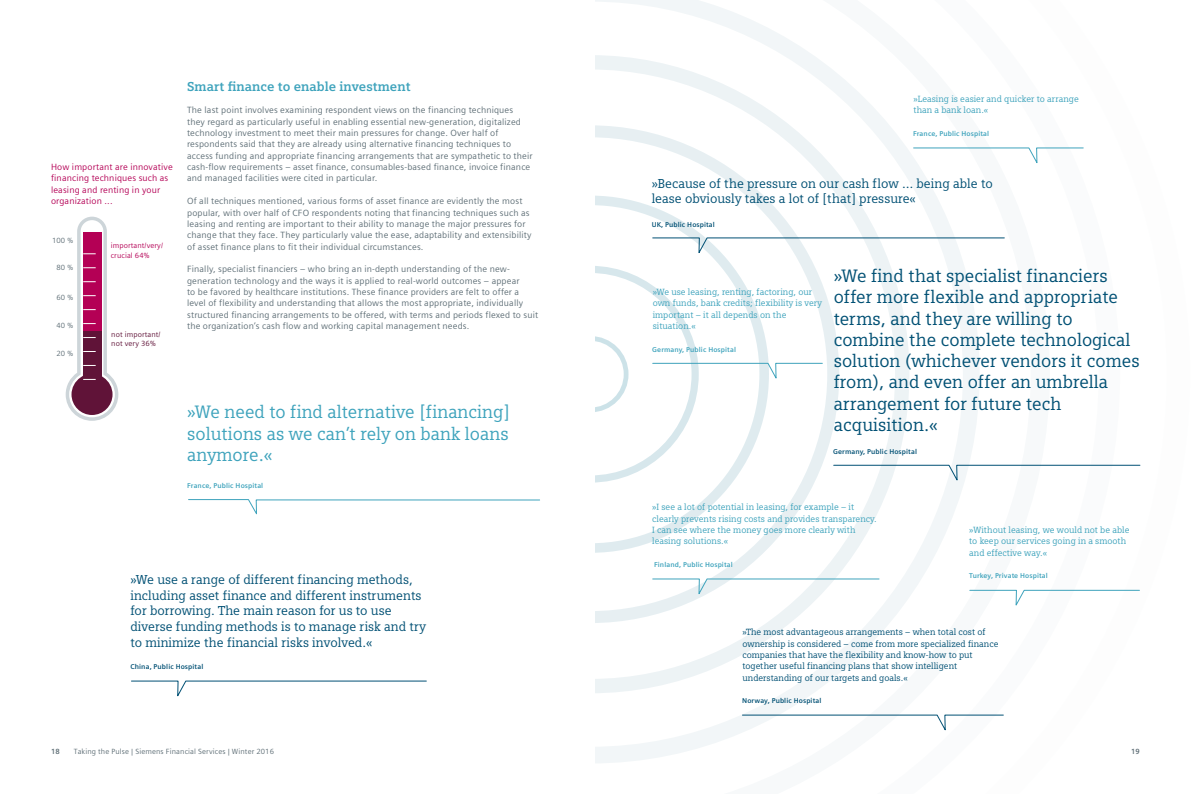
<style>
.page{position:relative;width:1191px;height:794px;background:#fff}
.page>*{position:absolute;margin:0;border:0;box-sizing:border-box;transform-origin:0 0}
.t1{font:18px/21.3px "Siemens Slab";color:#005074}
.t2{font:18px/21.3px "Siemens Slab";color:#3ea3bc;text-align:justify}
.t3{font:13px/15.6px "Siemens Slab";color:#005074}
.t4{font:700 13px "Siemens Slab";color:#3ea3bc}
.t5{font:9px/11.3px "Siemens Sans";letter-spacing:.015em;color:#5e6e76}
.t6{font:9px/11.3px "Siemens Slab";color:#3ea3bc}
.t7{font:9px/11.3px "Siemens Slab";color:#005074}
.t8{font:9px/11.3px "Siemens Sans";letter-spacing:.015em;color:#b40055}
.t9{font:7.5px "Siemens Sans";letter-spacing:.015em;color:#5e6e76}
.t10{font:7.5px/9.9px "Siemens Sans";letter-spacing:.015em;color:#b40055}
.t11{font:7.5px/9px "Siemens Sans";letter-spacing:.015em;color:#601338}
.t12{font:700 7.5px "Siemens Sans";color:#5e6e76}
.t13{font:700 7px "Siemens Sans";letter-spacing:.015em;color:#3ea3bc}
.t14{font:700 7px "Siemens Sans";letter-spacing:.015em;color:#005074}
</style>
<div class="page">
<svg style="left:595px;top:0;width:384px;height:763px"></svg>
<svg style="left:66px;top:217px;width:52px;height:204px"></svg>
<svg style="left:912px;top:147px;width:172px;height:20px"></svg>
<svg style="left:595px;top:266px;width:228px;height:216px"></svg>
<svg style="left:968px;top:589px;width:172px;height:20px"></svg>
<svg style="left:832px;top:464px;width:309px;height:20px"></svg>
<svg style="left:131px;top:680px;width:296px;height:17px"></svg>
<svg style="left:651px;top:237px;width:354px;height:20px"></svg>
<svg style="left:741px;top:714px;width:263px;height:20px"></svg>
<svg style="left:188px;top:499px;width:352px;height:16px"></svg>
<svg style="left:651px;top:578px;width:229px;height:20px"></svg>
<p class="t8" style="left:51px;top:161px;width:123px">How important are innovative financing techniques such as leasing and renting in your organization ...</p>
<p class="t9" style="left:52px;top:236px;width:22px">100 %</p>
<p class="t9" style="left:56px;top:263px;width:18px">80 %</p>
<p class="t9" style="left:56px;top:293px;width:18px">60 %</p>
<p class="t9" style="left:56px;top:321px;width:18px">40 %</p>
<p class="t9" style="left:56px;top:349px;width:18px">20 %</p>
<p class="t10" style="left:111px;top:241px;width:54px">important/very/ crucial 64%</p>
<p class="t11" style="left:111px;top:330px;width:51px">not important/ not very 36%</p>
<h2 class="t4" style="left:187px;top:78px;width:225px">Smart finance to enable investment</h2>
<p class="t5" style="left:187px;top:105px;width:347px">The last point involves examining respondent views on the financing techniques they regard as particularly useful in enabling essential new-generation, digitalized technology investment to meet their main pressures for change. Over half of respondents said that they are already using alternative financing techniques to access funding and appropriate financing arrangements that are sympathetic to their cash-flow requirements – asset finance, consumables-based finance, invoice finance and managed facilities were cited in particular.</p>
<p class="t5" style="left:187px;top:195px;width:346px">Of all techniques mentioned, various forms of asset finance are evidently the most popular, with over half of CFO respondents noting that financing techniques such as leasing and renting are important to their ability to manage the major pressures for change that they face. They particularly value the ease, adaptability and extensibility of asset finance plans to fit their individual circumstances.</p>
<p class="t5" style="left:187px;top:263px;width:352px">Finally, specialist financiers – who bring an in-depth understanding of the new&shy;generation technology and the ways it is applied to real-world outcomes – appear<br>to be favored by healthcare institutions. These finance providers are felt to offer a level of flexibility and understanding that allows the most appropriate, individually structured financing arrangements to be offered, with terms and periods flexed to suit the organization’s cash flow and working capital management needs.</p>
<h1 class="t2" style="left:187px;top:401px;width:324px">»We need to find alternative [financing] solutions as we can’t rely on bank loans anymore.«</h1>
<p class="t13" style="left:187px;top:481px;width:78px">France, Public Hospital</p>
<h2 class="t3" style="left:130px;top:572px;width:297px">»We use a range of different financing methods, including asset finance and different instruments for borrowing. The main reason for us to use diverse funding methods is to manage risk and try to minimize the financial risks involved.«</h2>
<p class="t14" style="left:130px;top:663px;width:74px">China, Public Hospital</p>
<p class="t6" style="left:913px;top:93px;width:167px">»Leasing is easier and quicker to arrange than a bank loan.«</p>
<p class="t13" style="left:913px;top:130px;width:78px">France, Public Hospital</p>
<h2 class="t3" style="left:651px;top:175px;width:342px">»Because of the pressure on our cash flow … being able to lease obviously takes a lot of [that] pressure«</h2>
<p class="t14" style="left:651px;top:220px;width:65px">UK, Public Hospital</p>
<p class="t6" style="left:652px;top:286px;width:171px">»We use leasing, renting, factoring, our own funds, bank credits; flexibility is very important – it all depends on the situation.«</p>
<p class="t13" style="left:652px;top:345px;width:85px">Germany, Public Hospital</p>
<p class="t1" style="left:833px;top:265px;width:307px">»We find that specialist financiers offer more flexible and appropriate terms, and they are willing to combine the complete technological solution (whichever vendors it comes from), and even offer an umbrella arrangement for future tech acquisition.«</p>
<p class="t14" style="left:833px;top:447px;width:85px">Germany, Public Hospital</p>
<p class="t6" style="left:652px;top:501px;width:226px">»I see a lot of potential in leasing, for example – it clearly prevents rising costs and provides transparency.<br>I can see where the money goes more clearly with leasing solutions.«</p>
<p class="t13" style="left:654px;top:561px;width:80px">Finland, Public Hospital</p>
<p class="t6" style="left:969px;top:524px;width:162px">»Without leasing, we would not be able to keep our services going in a smooth and effective way.«</p>
<p class="t13" style="left:969px;top:572px;width:80px">Turkey, Private Hospital</p>
<p class="t7" style="left:742px;top:626px;width:257px">»The most advantageous arrangements – when total cost of ownership is considered – come from more specialized finance companies that have the flexibility and know-how to put together useful financing plans that show intelligent understanding of our targets and goals.«</p>
<p class="t14" style="left:742px;top:697px;width:81px">Norway, Public Hospital</p>
<p class="t12" style="left:51px;top:747px;width:10px">18</p>
<p class="t9" style="left:74px;top:747px;width:202px">Taking the Pulse | Siemens Financial Services | Winter 2016</p>
<p class="t12" style="left:1131px;top:747px;width:10px">19</p>
</div>
